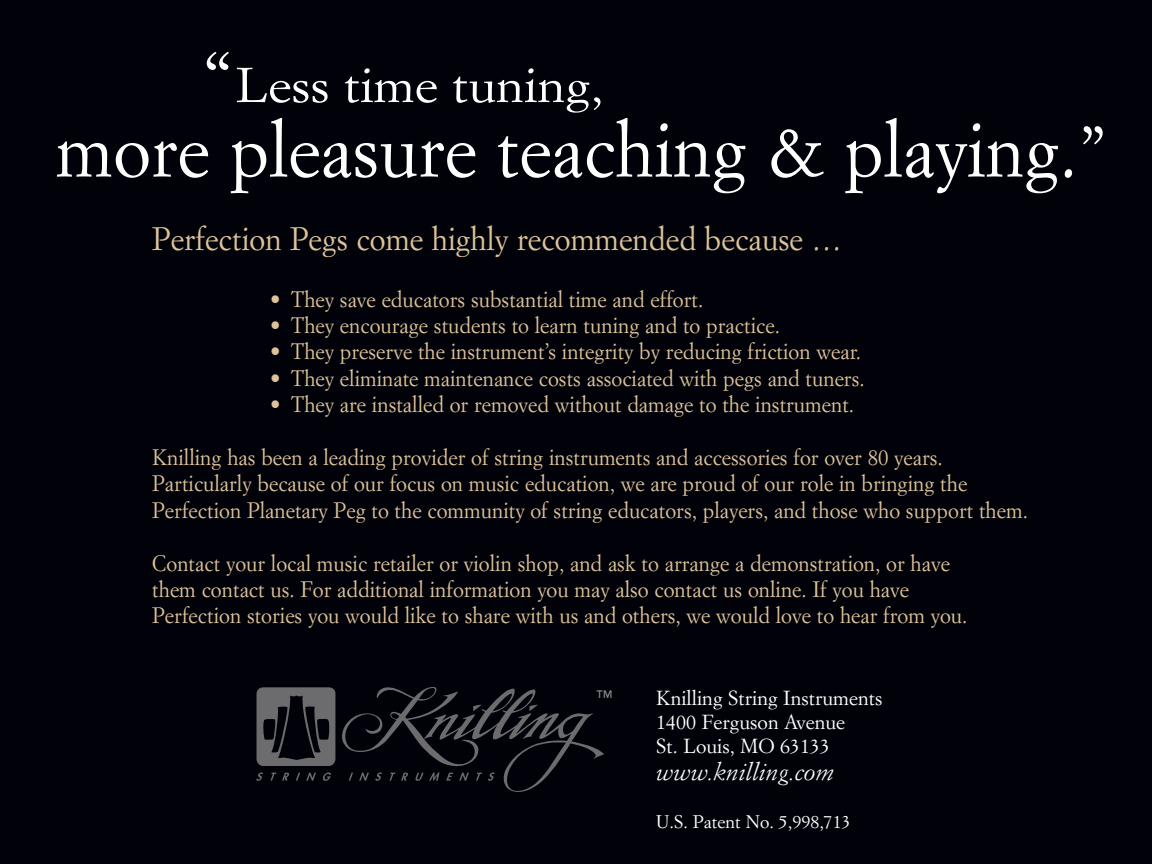
<style>
.page{position:relative;width:1152px;height:864px;background:#010209}
.page>*{position:absolute;margin:0;border:0;box-sizing:border-box;transform-origin:0 0}
.t1{font:76px "Simoncini Garamond";color:#fff;scale:.95 1}
.t2{font:48px "Simoncini Garamond";color:#fff;scale:1.08 1}
.t3{font:32px "Simoncini Garamond";color:#dec39a;scale:.95 1}
.t4{font:italic 24px "Simoncini Garamond";color:#fff}
.t5{font:22px/26.4px "Simoncini Garamond";color:#dec39a;scale:.95 1}
.t6{font:20px/24px "Simoncini Garamond";color:#fff}
.t7{font:18px "Simoncini Garamond";color:#fff}
.t8{font:18px "Futura";color:#939598;scale:.95 1}
.s1{font-size:69px}
</style>
<div class="page">
<svg style="left:256px;top:687px;width:348px;height:105px"></svg>
<h2 class="t2" style="left:200px;top:65px;width:375px"><span class="s1">“</span>Less time tuning,</h2>
<h1 class="t1" style="left:56px;top:118px;width:1110px">more pleasure teaching &amp; playing.<span class="s1">”</span></h1>
<h3 class="t3" style="left:152px;top:225px;width:727px">Perfection Pegs come highly recommended because …</h3>
<p class="t5" style="left:270px;top:287px;width:457px">• They save educators substantial time and effort.</p>
<p class="t5" style="left:270px;top:314px;width:538px">• They encourage students to learn tuning and to practice.</p>
<p class="t5" style="left:270px;top:340px;width:624px">• They preserve the instrument’s integrity by reducing friction wear.</p>
<p class="t5" style="left:270px;top:367px;width:627px">• They eliminate maintenance costs associated with pegs and tuners.</p>
<p class="t5" style="left:270px;top:393px;width:616px">• They are installed or removed without damage to the instrument.</p>
<p class="t5" style="left:152px;top:446px;width:923px">Knilling has been a leading provider of string instruments and accessories for over 80 years.<br>Particularly because of our focus on music education, we are proud of our role in bringing the<br>Perfection Planetary Peg to the community of string educators, players, and those who support them.</p>
<p class="t5" style="left:152px;top:551px;width:860px">Contact your local music retailer or violin shop, and ask to arrange a demonstration, or have them contact us. For additional information you may also contact us online. If you have<br>Perfection stories you would like to share with us and others, we would love to hear from you.</p>
<p class="t8" style="left:596px;top:689px;width:18px">™</p>
<p class="t6" style="left:656px;top:687px;width:228px">Knilling String Instruments<br>1400 Ferguson Avenue<br>St. Louis, MO 63133</p>
<p class="t4" style="left:656px;top:762px;width:179px">www.knilling.com</p>
<p class="t7" style="left:656px;top:814px;width:196px">U.S. Patent No. 5,998,713</p>
</div>
